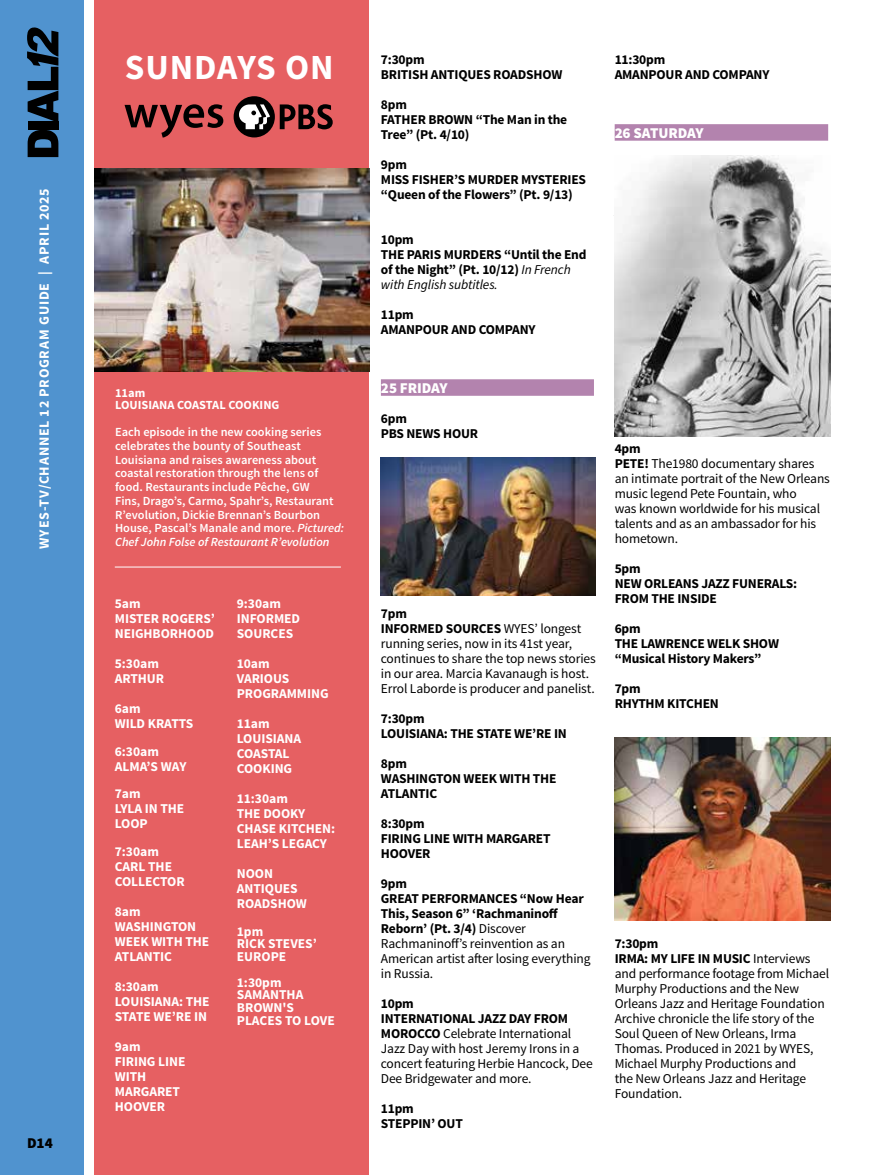
<style>
.page{position:relative;width:878px;height:1175px;background:#fff}
.page>*{position:absolute;margin:0;border:0;box-sizing:border-box;transform-origin:0 0}
.t1{font:700 35.25px "Source Sans Pro";letter-spacing:.025em;color:#fff}
.t2{font:900 15px "Source Sans Pro";letter-spacing:-.01em;color:#fff}
.t3{font:900 15px "Source Sans Pro";color:#000}
.t4{font:700 13.95px "Source Sans Pro";letter-spacing:.05em;color:#fff}
.t5{font:13.5px/15px "Source Sans Pro";letter-spacing:-.01em;color:#000}
.t6{font:700 13.5px/15px "Source Sans Pro";letter-spacing:-.015em;color:#000}
.t7{font:700 13.5px/15px "Source Sans Pro";letter-spacing:-.005em;color:#fff}
.t8{font:600 12.3px/13.8px "Source Sans Pro";color:#fff}
.t9{font:700 12.3px/11.7px "Source Sans Pro";color:#fff}
.s1{font-style:italic}
.s2{font-weight:400;font-style:italic}
.s3{font-weight:700}
</style>
<div class="page">
<div style="left:381px;top:379px;width:213px;height:17px;background:#b383ae"></div>
<img style="left:381px;top:457px;width:214px;height:138px">
<div style="left:614px;top:124px;width:214px;height:17px;background:#b383ae"></div>
<img style="left:614px;top:156px;width:216px;height:280px">
<img style="left:614px;top:738px;width:216px;height:182px">
<div style="left:0;top:0;width:83px;height:1174px;background:#5093cf"></div>
<svg style="left:27px;top:27px;width:31px;height:130px"></svg>
<div style="left:94px;top:0;width:275px;height:1174px;background:#e66062"></div>
<hr style="left:115px;top:566px;width:226px;height:1px;background:#fff">
<div style="left:233px;top:96px;width:42px;height:41px;background:#000;border-radius:50%"></div>
<svg style="left:280px;top:104px;width:53px;height:25px"></svg>
<svg style="left:239px;top:104px;width:31px;height:25px"></svg>
<svg style="left:124px;top:104px;width:99px;height:34px"></svg>
<img style="left:94px;top:168px;width:275px;height:203px">
<p class="t4" style="left:35px;top:549px;width:362px;rotate:-90deg">WYES-TV/CHANNEL 12 PROGRAM GUIDE | APRIL 2025</p>
<p class="t3" style="left:27px;top:1133px;width:27px">D14</p>
<h1 class="t1" style="left:125px;top:45px;width:210px">SUNDAYS ON</h1>
<p class="t9" style="left:115px;top:387px;width:166px">11am<br>LOUISIANA COASTAL COOKING</p>
<p class="t8" style="left:115px;top:425px;width:230px">Each episode in the new cooking series celebrates the bounty of Southeast Louisiana and raises awareness about coastal restoration through the lens of food. Restaurants include Pêche, GW<br>Fins, Drago’s, Carmo, Spahr’s, Restaurant R’evolution, Dickie Brennan’s Bourbon House, Pascal’s Manale and more. <span class="s1">Pictured:<br>Chef John Folse of Restaurant R’evolution</span></p>
<p class="t7" style="left:115px;top:596px;width:101px">5am<br>MISTER ROGERS’<br>NEIGHBORHOOD</p>
<p class="t7" style="left:115px;top:656px;width:51px">5:30am<br>ARTHUR</p>
<p class="t7" style="left:115px;top:701px;width:80px">6am<br>WILD KRATTS</p>
<p class="t7" style="left:115px;top:744px;width:73px">6:30am<br>ALMA’S WAY</p>
<p class="t7" style="left:115px;top:787px;width:71px">7am<br>LYLA IN THE<br>LOOP</p>
<p class="t7" style="left:115px;top:844px;width:71px">7:30am<br>CARL THE<br>COLLECTOR</p>
<p class="t7" style="left:115px;top:904px;width:96px">8am<br>WASHINGTON<br>WEEK WITH THE<br>ATLANTIC</p>
<p class="t7" style="left:115px;top:979px;width:96px">8:30am<br>LOUISIANA: THE<br>STATE WE’RE IN</p>
<p class="t7" style="left:115px;top:1039px;width:72px">9am<br>FIRING LINE<br>WITH<br>MARGARET<br>HOOVER</p>
<p class="t7" style="left:237px;top:596px;width:65px">9:30am<br>INFORMED<br>SOURCES</p>
<p class="t7" style="left:237px;top:656px;width:93px">10am<br>VARIOUS<br>PROGRAMMING</p>
<p class="t7" style="left:237px;top:716px;width:66px">11am<br>LOUISIANA<br>COASTAL<br>COOKING</p>
<p class="t7" style="left:237px;top:791px;width:100px">11:30am<br>THE DOOKY<br>CHASE KITCHEN:<br>LEAH’S LEGACY</p>
<p class="t7" style="left:237px;top:866px;width:72px">NOON<br>ANTIQUES<br>ROADSHOW</p>
<p class="t7" style="left:237px;top:925px;width:81px;line-height:12.8px">1pm<br>RICK STEVES’<br>EUROPE</p>
<p class="t7" style="left:237px;top:976px;width:99px;line-height:12.8px">1:30pm<br>SAMANTHA<br>BROWN'S<br>PLACES TO LOVE</p>
<p class="t6" style="left:381px;top:53px;width:183px">7:30pm<br>BRITISH ANTIQUES ROADSHOW</p>
<p class="t6" style="left:381px;top:98px;width:188px">8pm<br>FATHER BROWN “The Man in the<br>Tree” (Pt. 4/10)</p>
<p class="t6" style="left:381px;top:158px;width:207px">9pm<br>MISS FISHER’S MURDER MYSTERIES “Queen of the Flowers” (Pt. 9/13)</p>
<p class="t6" style="left:381px;top:233px;width:207px">10pm<br>THE PARIS MURDERS “Until the End of the Night” (Pt. 10/12) <span class="s2">In French with English subtitles.</span></p>
<p class="t6" style="left:381px;top:308px;width:156px">11pm<br>AMANPOUR AND COMPANY</p>
<p class="t6" style="left:614px;top:53px;width:156px">11:30pm<br>AMANPOUR AND COMPANY</p>
<p class="t2" style="left:614px;top:123px;width:90px">26 SATURDAY</p>
<p class="t2" style="left:381px;top:378px;width:68px">25 FRIDAY</p>
<p class="t6" style="left:381px;top:411px;width:99px">6pm<br>PBS NEWS HOUR</p>
<p class="t5" style="left:381px;top:606px;width:216px"><span class="s3">7pm<br>INFORMED SOURCES</span> WYES’ longest running series, now in its 41st year, continues to share the top news stories in our area. Marcia Kavanaugh is host.<br>Errol Laborde is producer and panelist.</p>
<p class="t6" style="left:381px;top:711px;width:187px">7:30pm<br>LOUISIANA: THE STATE WE’RE IN</p>
<p class="t6" style="left:381px;top:756px;width:177px">8pm<br>WASHINGTON WEEK WITH THE<br>ATLANTIC</p>
<p class="t6" style="left:381px;top:816px;width:171px">8:30pm<br>FIRING LINE WITH MARGARET<br>HOOVER</p>
<p class="t5" style="left:381px;top:876px;width:211px"><span class="s3">9pm<br>GREAT PERFORMANCES “Now Hear<br>This, Season 6” ‘Rachmaninoff<br>Reborn’ (Pt. 3/4)</span> Discover<br>Rachmaninoff’s reinvention as an<br>American artist after losing everything in Russia.</p>
<p class="t5" style="left:381px;top:996px;width:213px"><span class="s3">10pm<br>INTERNATIONAL JAZZ DAY FROM<br>MOROCCO</span> Celebrate International<br>Jazz Day with host Jeremy Irons in a concert featuring Herbie Hancock, Dee<br>Dee Bridgewater and more.</p>
<p class="t6" style="left:381px;top:1101px;width:83px">11pm<br>STEPPIN’ OUT</p>
<p class="t5" style="left:614px;top:441px;width:217px"><span class="s3">4pm<br>PETE!</span> The1980 documentary shares an intimate portrait of the New Orleans music legend Pete Fountain, who<br>was known worldwide for his musical talents and as an ambassador for his hometown.</p>
<p class="t6" style="left:614px;top:561px;width:184px">5pm<br>NEW ORLEANS JAZZ FUNERALS:<br>FROM THE INSIDE</p>
<p class="t6" style="left:614px;top:621px;width:166px">6pm<br>THE LAWRENCE WELK SHOW “Musical History Makers”</p>
<p class="t6" style="left:614px;top:681px;width:106px">7pm<br>RHYTHM KITCHEN</p>
<p class="t5" style="left:614px;top:936px;width:216px"><span class="s3">7:30pm<br>IRMA: MY LIFE IN MUSIC</span> Interviews and performance footage from Michael<br>Murphy Productions and the New<br>Orleans Jazz and Heritage Foundation<br>Archive chronicle the life story of the<br>Soul Queen of New Orleans, Irma<br>Thomas. Produced in 2021 by WYES,<br>Michael Murphy Productions and<br>the New Orleans Jazz and Heritage<br>Foundation.</p>
</div>
